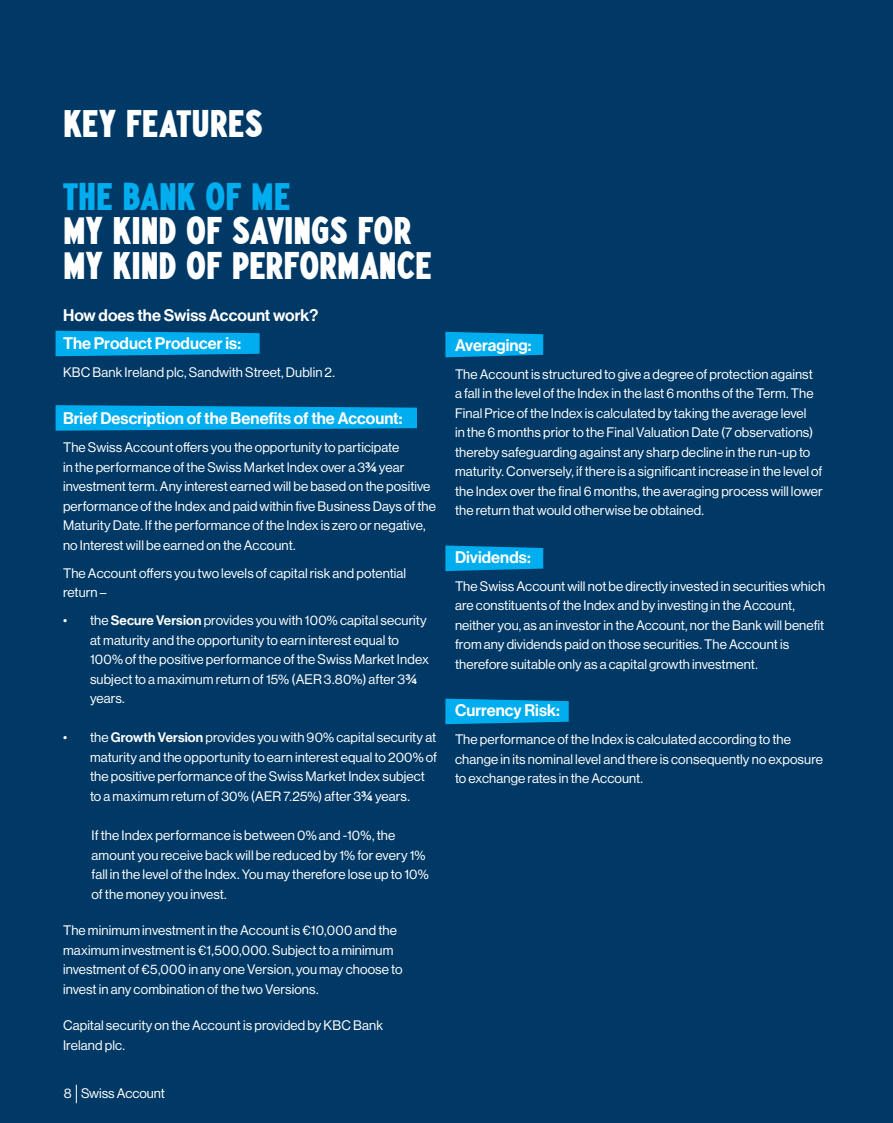
<style>
.page{position:relative;width:893px;height:1123px;background:#003965}
.page>*{position:absolute;margin:0;border:0;box-sizing:border-box;transform-origin:0 0}
.Swiss_Paintstore_HEA{font:30px/34.5px "Paint Store JNL";letter-spacing:-.005em;color:#fff}
.Swiss_Paintstore_HEA-2{font:30px "Paint Store JNL";letter-spacing:-.005em;color:#00aeef}
.Swiss_Neue_Haas_Whit{font:16.5px "N Haas Grotesk DS Std 65 Md";letter-spacing:.005em;color:#fff}
.Swiss_Body_Text_Whit{font:13.5px/19.5px "N Haas Grotesk DS Std 55 Rg";letter-spacing:.01em;color:#fff}
.Swiss_White_Bullets{font:13.5px/19.5px "N Haas Grotesk DS Std 55 Rg";letter-spacing:.01em;color:#fff}
.s1{font-family:"N Haas Grotesk DS Std 65 Md"}
</style>
<div class="page">
<svg style="left:56px;top:331px;width:204px;height:25px"></svg>
<svg style="left:56px;top:405px;width:361px;height:26px"></svg>
<svg style="left:445px;top:332px;width:98px;height:25px"></svg>
<svg style="left:445px;top:545px;width:98px;height:26px"></svg>
<svg style="left:445px;top:698px;width:124px;height:26px"></svg>
<svg style="left:76px;top:1084px;width:1px;height:19px"></svg>
<p class="Swiss_Paintstore_HEA" style="left:63px;top:109px;width:201px">KEY FEATURES</p>
<p class="Swiss_Paintstore_HEA-2" style="left:63px;top:180px;width:229px">THE BANK OF ME</p>
<p class="Swiss_Paintstore_HEA" style="left:63px;top:215px;width:371px">MY KIND OF SAVINGS FOR<br>MY KIND OF PERFORMANCE</p>
<p class="Swiss_Neue_Haas_Whit" style="left:63px;top:305px;width:257px">How does the Swiss Account work?</p>
<p class="Swiss_Neue_Haas_Whit" style="left:63px;top:333px;width:180px">The Product Producer is:</p>
<p class="Swiss_Body_Text_Whit" style="left:63px;top:362px;width:273px">KBC Bank Ireland plc, Sandwith Street, Dublin 2.</p>
<p class="Swiss_Neue_Haas_Whit" style="left:63px;top:409px;width:341px">Brief Description of the Benefits of the Account:</p>
<p class="Swiss_Body_Text_Whit" style="left:63px;top:438px;width:375px">The Swiss Account offers you the opportunity to participate<br>in the performance of the Swiss Market Index over a 3<span class="s1">¾</span> year investment term. Any interest earned will be based on the positive performance of the Index and paid within five Business Days of the Maturity Date. If the performance of the Index is zero or negative, no Interest will be earned on the Account.</p>
<p class="Swiss_Body_Text_Whit" style="left:63px;top:563px;width:345px">The Account offers you two levels of capital risk and potential return –</p>
<p class="Swiss_Body_Text_Whit" style="left:90px;top:611px;width:340px;text-indent:-27px">• the <span class="s1">Secure Version</span> provides you with 100% capital security at maturity and the opportunity to earn interest equal to 100% of the positive performance of the Swiss Market Index subject to a maximum return of 15% (AER 3.80%) after 3<span class="s1">¾ </span>years.</p>
<p class="Swiss_Body_Text_Whit" style="left:90px;top:728px;width:349px;text-indent:-27px">• the <span class="s1">Growth Version</span> provides you with 90% capital security at maturity and the opportunity to earn interest equal to 200% of the positive performance of the Swiss Market Index subject to a maximum return of 30% (AER 7.25%) after 3<span class="s1">¾</span> years.</p>
<p class="Swiss_White_Bullets" style="left:92px;top:825px;width:339px">If the Index performance is between 0% and -10%, the amount you receive back will be reduced by 1% for every 1% fall in the level of the Index. You may therefore lose up to 10% of the money you invest.</p>
<p class="Swiss_Body_Text_Whit" style="left:63px;top:920px;width:341px">The minimum investment in the Account is €10,000 and the maximum investment is €1,500,000. Subject to a minimum investment of €5,000 in any one Version, you may choose to invest in any combination of the two Versions.</p>
<p class="Swiss_Body_Text_Whit" style="left:63px;top:1015px;width:322px">Capital security on the Account is provided by KBC Bank<br>Ireland plc.</p>
<p class="Swiss_Body_Text_Whit" style="left:64px;top:1083px;width:103px">8 Swiss Account</p>
<p class="Swiss_Neue_Haas_Whit" style="left:455px;top:335px;width:78px">Averaging:</p>
<p class="Swiss_Body_Text_Whit" style="left:455px;top:364px;width:369px">The Account is structured to give a degree of protection against a fall in the level of the Index in the last 6 months of the Term. The Final Price of the Index is calculated by taking the average level<br>in the 6 months prior to the Final Valuation Date (7 observations) thereby safeguarding against any sharp decline in the run-up to maturity. Conversely, if there is a significant increase in the level of the Index over the final 6 months, the averaging process will lower the return that would otherwise be obtained.</p>
<p class="Swiss_Neue_Haas_Whit" style="left:455px;top:547px;width:77px">Dividends:</p>
<p class="Swiss_Body_Text_Whit" style="left:455px;top:576px;width:372px">The Swiss Account will not be directly invested in securities which are constituents of the Index and by investing in the Account, neither you, as an investor in the Account, nor the Bank will benefit from any dividends paid on those securities. The Account is therefore suitable only as a capital growth investment.</p>
<p class="Swiss_Neue_Haas_Whit" style="left:455px;top:701px;width:106px">Currency Risk:</p>
<p class="Swiss_Body_Text_Whit" style="left:455px;top:730px;width:370px">The performance of the Index is calculated according to the change in its nominal level and there is consequently no exposure to exchange rates in the Account.</p>
</div>
